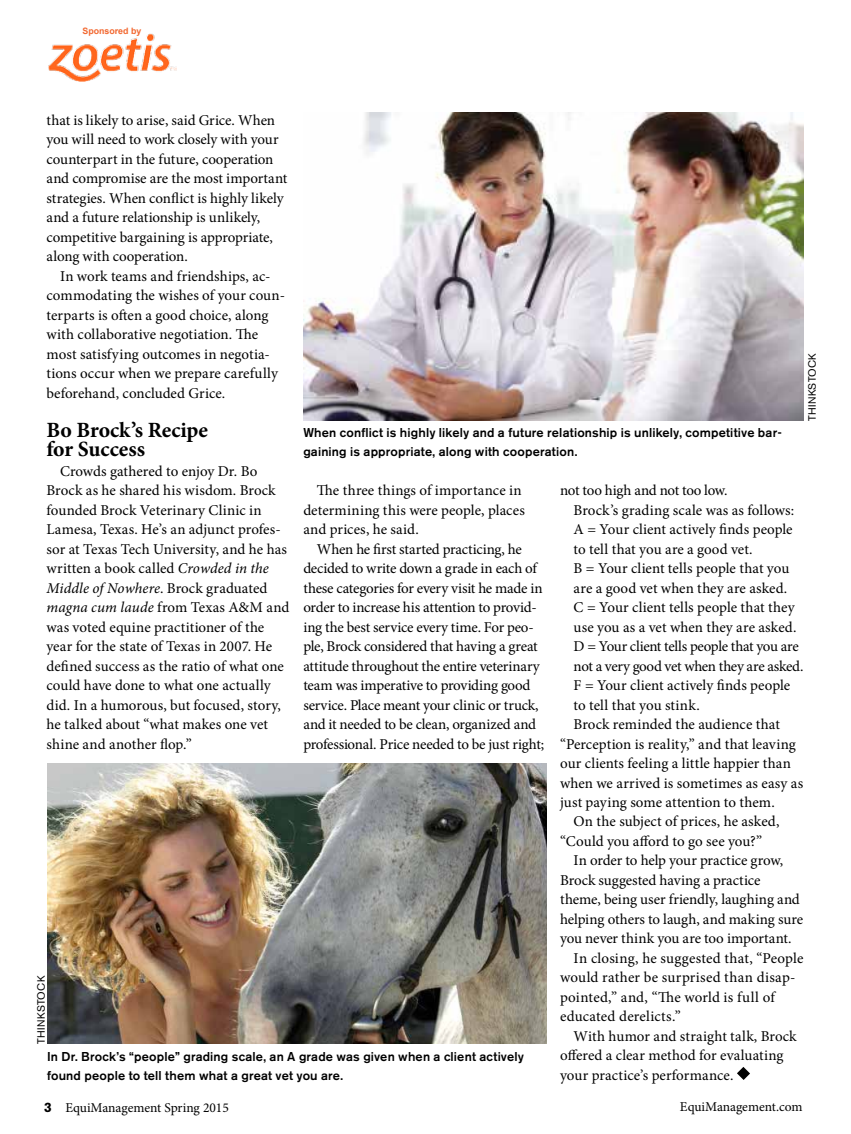
<style>
.page{position:relative;width:851px;height:1134px;background:#fff}
.page>*{position:absolute;margin:0;border:0;box-sizing:border-box;transform-origin:0 0}
.t1{font:700 21.75px/19.5px "Minion Pro";color:#000}
.t2{font:15px/19.5px "Minion Pro";color:#000}
.t3{font:15px "Minion Pro";letter-spacing:-.02em;color:#000}
.t4{font:15px "Minion Pro";letter-spacing:-.025em;color:#000}
.t5{font:15px "Minion Pro";letter-spacing:.02em;color:#000}
.t6{font:13.5px "Minion Pro";letter-spacing:-.005em;color:#000}
.t7{font:500 12.75px/19.5px "Akzidenz Grotesk BE";letter-spacing:.015em;color:#000}
.t8{font:10.5px "Akzidenz Grotesk BE";letter-spacing:.025em;color:#000}
.t9{font:700 8.85px "Arial";color:#f26830}
.s1{font-style:italic}
.s2{font-family:"Akzidenz Grotesk BE";font-weight:700}
</style>
<div class="page">
<img style="left:48px;top:33px;width:129px;height:48px">
<svg style="left:737px;top:1067px;width:13px;height:13px"></svg>
<img style="left:47px;top:764px;width:499px;height:280px">
<img style="left:303px;top:112px;width:500px;height:309px">
<p class="t9" style="left:82px;top:25px;width:60px">Sponsored by</p>
<p class="t2" style="left:46px;top:110px;width:242px">that is likely to arise, said Grice. When you will need to work closely with your counterpart in the future, cooperation and compromise are the most important strategies. When conflict is highly likely and a future relationship is unlikely, competitive bargaining is appropriate, along with cooperation.</p>
<p class="t2" style="left:46px;top:266px;width:240px;text-indent:14px">In work teams and friendships, ac&shy;commodating the wishes of your coun&shy;terparts is often a good choice, along with collaborative negotiation. The most satisfying outcomes in negotia&shy;tions occur when we prepare carefully beforehand, concluded Grice.</p>
<h1 class="t1" style="left:46px;top:420px;width:163px">Bo Brock’s Recipe for Success</h1>
<p class="t2" style="left:46px;top:461px;width:244px;text-indent:14px">Crowds gathered to enjoy Dr. Bo Brock as he shared his wisdom. Brock founded Brock Veterinary Clinic in Lamesa, Texas. He’s an adjunct profes&shy;sor at Texas Tech University, and he has written a book called <span class="s1">Crowded in the Middle of Nowhere</span>. Brock graduated <span class="s1">magna cum laude</span> from Texas A&amp;M and was voted equine practitioner of the year for the state of Texas in 2007. He defined success as the ratio of what one could have done to what one actually did. In a humorous, but focused, story, he talked about “what makes one vet shine and another flop.”</p>
<p class="t8" style="left:805px;top:421px;width:69px;rotate:-90deg">Thinkstock</p>
<p class="t7" style="left:303px;top:422px;width:480px">When conflict is highly likely and a future relationship is unlikely, competitive bar&shy;gaining is appropriate, along with cooperation.</p>
<p class="t2" style="left:303px;top:481px;width:223px;text-indent:14px">The three things of importance in determining this were people, places and prices, he said.</p>
<p class="t2" style="left:303px;top:539px;width:242px;text-indent:14px">When he first started practicing, he decided to write down a grade in each of these categories for every visit he made in order to increase his attention to provid&shy;ing the best service every time. For peo&shy;ple, Brock considered that having a great attitude throughout the entire veterinary team was imperative to providing good service. Place meant your clinic or truck, and it needed to be clean, organized and professional. Price needed to be just right;</p>
<p class="t3" style="left:560px;top:480px;width:169px">not too high and not too low.</p>
<p class="t2" style="left:573px;top:500px;width:222px">Brock’s grading scale was as follows:</p>
<p class="t2" style="left:573px;top:520px;width:220px">A = Your client actively finds people</p>
<p class="t2" style="left:573px;top:539px;width:180px">to tell that you are a good vet.</p>
<p class="t2" style="left:573px;top:559px;width:217px">B = Your client tells people that you</p>
<p class="t2" style="left:573px;top:578px;width:215px">are a good vet when they are asked.</p>
<p class="t2" style="left:573px;top:598px;width:222px">C = Your client tells people that they</p>
<p class="t2" style="left:573px;top:617px;width:224px">use you as a vet when they are asked.</p>
<p class="t4" style="left:573px;top:636px;width:226px">D = Your client tells people that you are</p>
<p class="t3" style="left:573px;top:656px;width:231px">not a very good vet when they are asked.</p>
<p class="t2" style="left:573px;top:676px;width:218px">F = Your client actively finds people</p>
<p class="t2" style="left:573px;top:695px;width:128px">to tell that you stink.</p>
<p class="t2" style="left:573px;top:715px;width:208px">Brock reminded the audience that</p>
<p class="t2" style="left:560px;top:734px;width:237px">“Perception is reality,” and that leaving</p>
<p class="t2" style="left:560px;top:754px;width:232px">our clients feeling a little happier than</p>
<p class="t2" style="left:560px;top:773px;width:244px">when we arrived is sometimes as easy as</p>
<p class="t2" style="left:560px;top:793px;width:216px">just paying some attention to them.</p>
<p class="t2" style="left:573px;top:812px;width:207px">On the subject of prices, he asked,</p>
<p class="t2" style="left:560px;top:832px;width:203px">“Could you afford to go see you?”</p>
<p class="t2" style="left:573px;top:851px;width:211px">In order to help your practice grow,</p>
<p class="t2" style="left:560px;top:871px;width:202px">Brock suggested having a practice</p>
<p class="t2" style="left:560px;top:890px;width:241px">theme, being user friendly, laughing and</p>
<p class="t2" style="left:560px;top:910px;width:245px">helping others to laugh, and making sure</p>
<p class="t2" style="left:560px;top:929px;width:233px">you never think you are too important.</p>
<p class="t2" style="left:573px;top:949px;width:231px">In closing, he suggested that, “People</p>
<p class="t5" style="left:560px;top:968px;width:237px">would rather be surprised than disap-</p>
<p class="t2" style="left:560px;top:988px;width:216px">pointed,” and, “The world is full of</p>
<p class="t2" style="left:560px;top:1007px;width:122px">educated derelicts.”</p>
<p class="t2" style="left:573px;top:1027px;width:224px">With humor and straight talk, Brock</p>
<p class="t2" style="left:560px;top:1046px;width:225px">offered a clear method for evaluating</p>
<p class="t2" style="left:560px;top:1066px;width:175px">your practice’s performance.</p>
<p class="t8" style="left:35px;top:1044px;width:69px;rotate:-90deg">thinkstock</p>
<p class="t7" style="left:47px;top:1046px;width:478px">In Dr. Brock’s “people” grading scale, an A grade was given when a client actively found people to tell them what a great vet you are.</p>
<p class="t6" style="left:44px;top:1098px;width:186px"><span class="s2">3</span> EquiManagement Spring 2015</p>
<p class="t6" style="left:680px;top:1097px;width:124px">EquiManagement.com</p>
</div>
